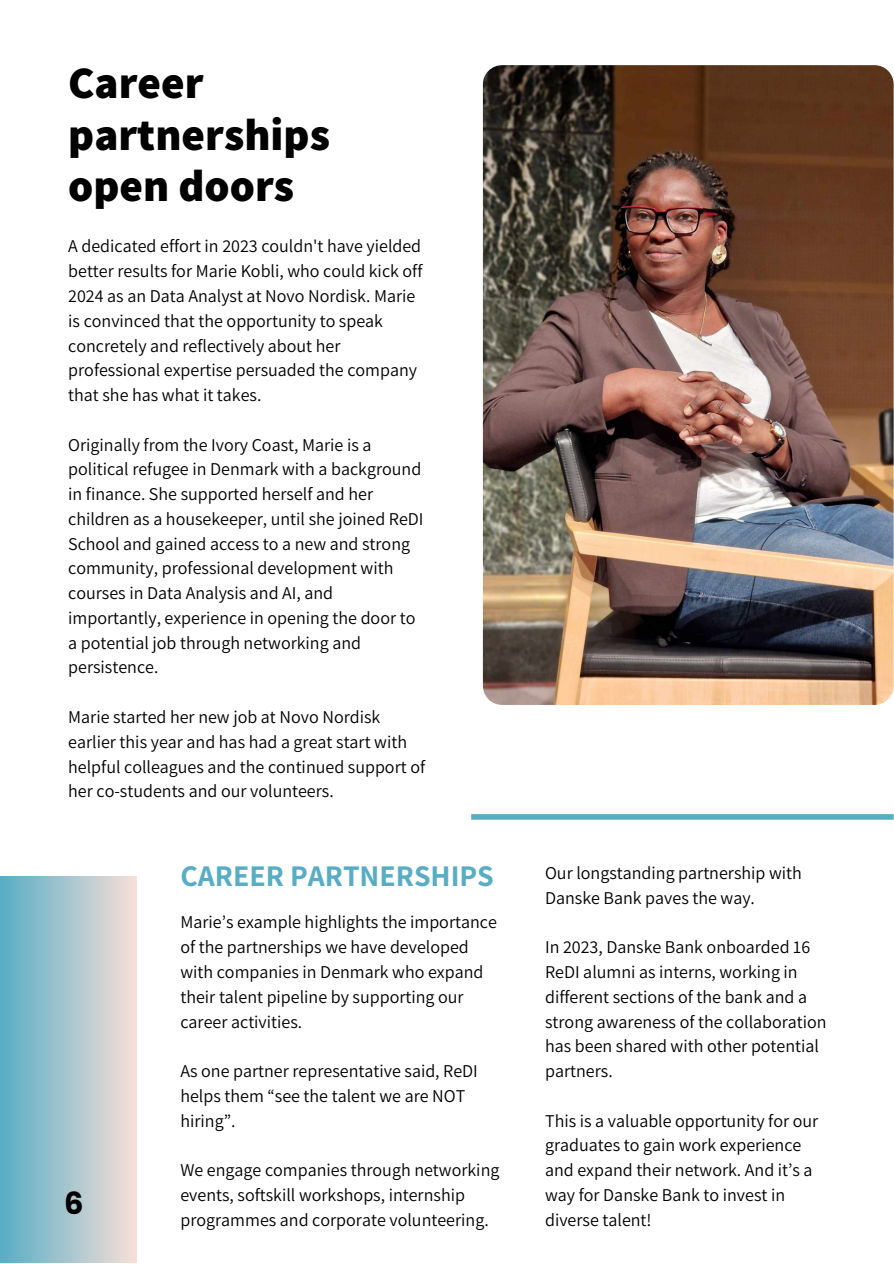
<style>
.page{position:relative;width:894px;height:1264px;background:#fff}
.page>*{position:absolute;margin:0;border:0;box-sizing:border-box;transform-origin:0 0}
.t1{font:800 45px/51.8px "Assistant";color:#000}
.t2{font:700 30.45px "Poppins";color:#000}
.t3{font:700 30px "Assistant";color:#58adc5}
.t4{font:18px/24.8px "Assistant";color:#000}
</style>
<div class="page">
<div style="left:471px;top:814px;width:422px;height:5px;background:#58adc5"></div>
<div style="left:0;top:876px;width:136px;height:386px;background:linear-gradient(to right,#58adc5,#f6dfd8)"></div>
<img style="left:483px;top:65px;width:410px;height:640px">
<p class="t1" style="left:68px;top:56px;width:263px">Career partnerships open doors</p>
<p class="t4" style="left:68px;top:234px;width:355px">A dedicated effort in 2023 couldn't have yielded better results for Marie Kobli, who could kick off 2024 as an Data Analyst at Novo Nordisk. Marie is convinced that the opportunity to speak concretely and reflectively about her professional expertise persuaded the company that she has what it takes.</p>
<h2 class="t4" style="left:68px;top:432px;width:357px">Originally from the Ivory Coast, Marie is a political refugee in Denmark with a background in finance. She supported herself and her children as a housekeeper, until she joined ReDI School and gained access to a new and strong community, professional development with courses in Data Analysis and AI, and importantly, experience in opening the door to a potential job through networking and persistence.</h2>
<p class="t4" style="left:68px;top:704px;width:358px">Marie started her new job at Novo Nordisk earlier this year and has had a great start with helpful colleagues and the continued support of her co-students and our volunteers.</p>
<p class="t2" style="left:64px;top:1182px;width:21px">6</p>
<p class="t3" style="left:180px;top:857px;width:315px">CAREER PARTNERSHIPS</p>
<p class="t4" style="left:180px;top:909px;width:318px">Marie’s example highlights the importance of the partnerships we have developed with companies in Denmark who expand their talent pipeline by supporting our career activities.</p>
<p class="t4" style="left:180px;top:1058px;width:299px">As one partner representative said, ReDI helps them “see the talent we are NOT hiring”.</p>
<p class="t4" style="left:180px;top:1157px;width:320px">We engage companies through networking events, softskill workshops, internship programmes and corporate volunteering.</p>
<h1 class="t4" style="left:545px;top:860px;width:258px">Our longstanding partnership with<br>Danske Bank paves the way.</h1>
<p class="t4" style="left:545px;top:934px;width:283px">In 2023, Danske Bank onboarded 16<br>ReDI alumni as interns, working in different sections of the bank and a strong awareness of the collaboration has been shared with other potential partners.</p>
<p class="t4" style="left:545px;top:1107px;width:275px">This is a valuable opportunity for our graduates to gain work experience and expand their network. And it’s a way for Danske Bank to invest in diverse talent!</p>
</div>
